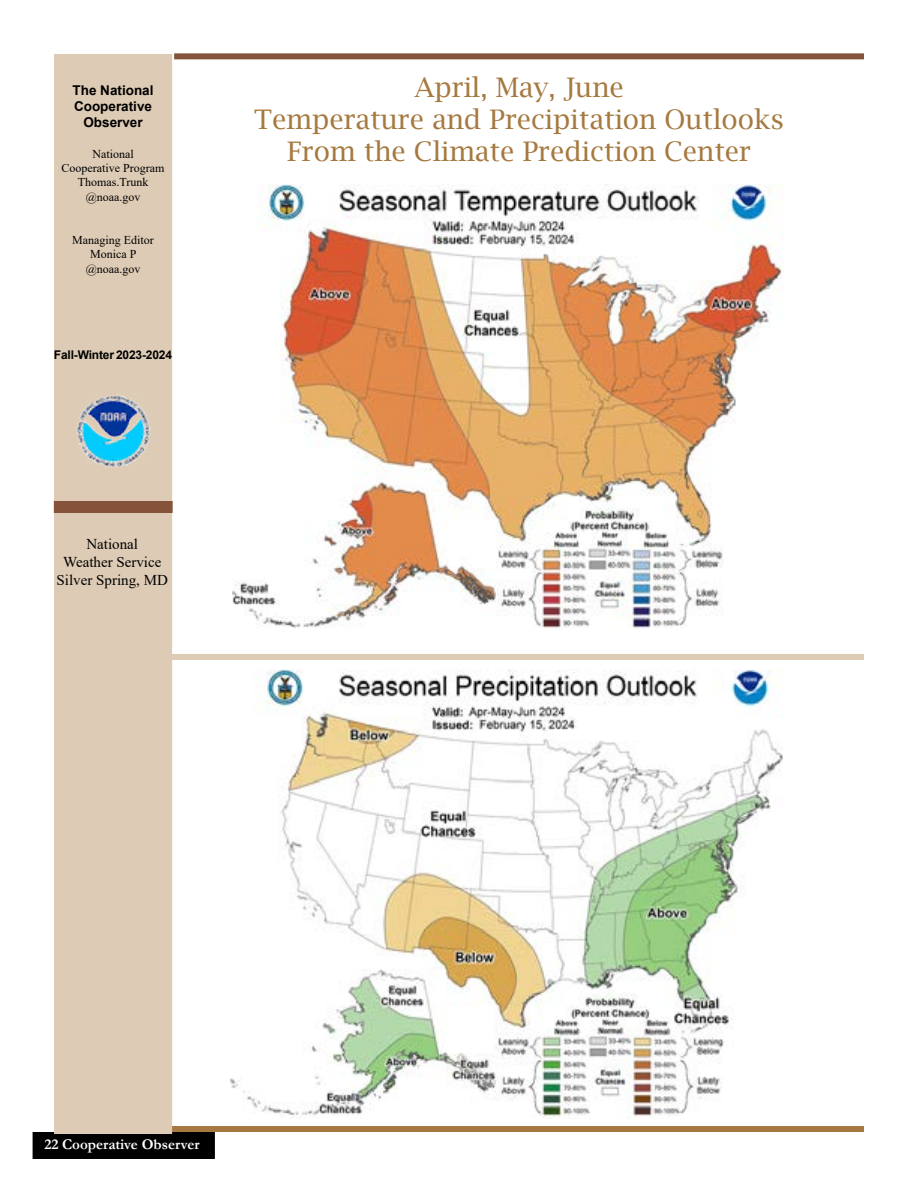
<style>
.page{position:relative;width:918px;height:1188px;background:#fff}
.page>*{position:absolute;margin:0;border:0;box-sizing:border-box;transform-origin:0 0}
.t1{font:27px/32.4px "Lucida Bright";color:#a5793f;text-align:center}
.t2{font:15px/18px "Times New Roman";color:#000;text-align:center}
.t3{font:700 15px "Garamond";color:#fff}
.t4{font:700 13.5px/16.2px "Arial";color:#000;text-align:center}
.t5{font:12px/14.4px "Times New Roman";color:#000;text-align:center}
.t6{font:700 12px "Arial";letter-spacing:-.015em;color:#000}
</style>
<div class="page">
<div style="left:33px;top:1133px;width:181px;height:25px;background:#000"></div>
<div style="left:33px;top:1132px;width:182px;height:27px;border:2px solid #000"></div>
<div style="left:54px;top:1126px;width:810px;height:6px;background:#a5793f"></div>
<div style="left:54px;top:654px;width:810px;height:6px;background:#ddcbb5"></div>
<div style="left:54px;top:54px;width:118px;height:1080px;background:#ddcbb5"></div>
<div style="left:54px;top:501px;width:119px;height:12px;background:#845339"></div>
<img style="left:77px;top:394px;width:74px;height:74px">
<div style="left:174px;top:53px;width:690px;height:6px;background:#845339"></div>
<img style="left:232px;top:184px;width:551px;height:445px">
<img style="left:231px;top:670px;width:552px;height:449px">
<p class="t4" style="left:73px;top:82px;width:83px">The National<br>Cooperative<br>Observer</p>
<p class="t5" style="left:62px;top:146px;width:104px">National<br>Cooperative Program<br>Thomas.Trunk @noaa.gov</p>
<p class="t5" style="left:72px;top:232px;width:83px">Managing Editor<br>Monica P @noaa.gov</p>
<p class="t6" style="left:54px;top:347px;width:120px">Fall-Winter 2023-2024</p>
<p class="t2" style="left:57px;top:534px;width:113px">National<br>Weather Service<br>Silver Spring, MD</p>
<p class="t1" style="left:254px;top:71px;width:531px">April, May, June<br>Temperature and Precipitation Outlooks<br>From the Climate Prediction Center</p>
<p class="t3" style="left:44px;top:1134px;width:157px">22 Cooperative Observer</p>
</div>
